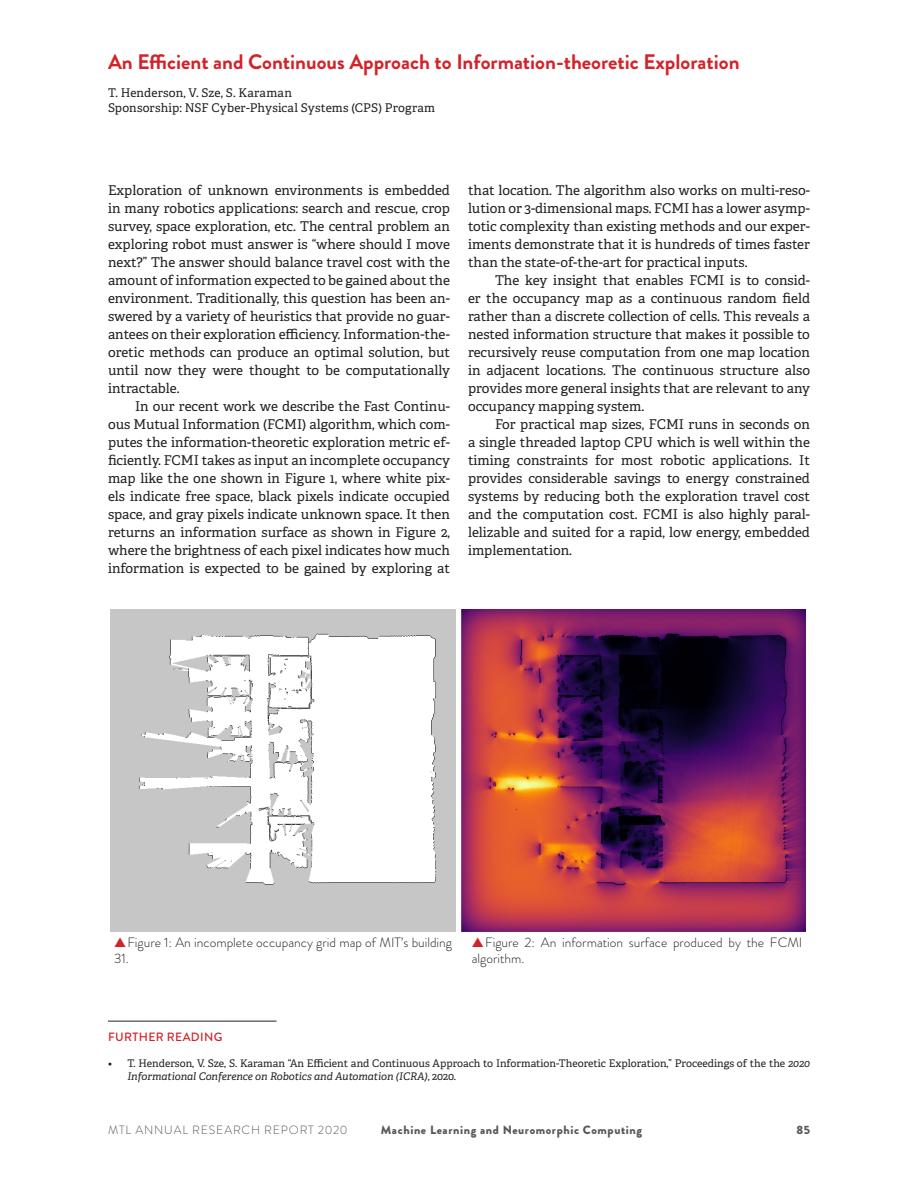
<style>
.page{position:relative;width:918px;height:1188px;background:#fff}
.page>*{position:absolute;margin:0;border:0;box-sizing:border-box;transform-origin:0 0}
.t1{font:700 21px "Brandon Grotesque";color:#d1232a}
.Paragraph_2{font:13.5px/18px "Adelle Basic";color:#231f20;text-align:justify}
.t2{font:300 13.5px/16.5px "Brandon Grotesque";color:#231f20}
.Authors{font:12px/15px "Adelle Basic";letter-spacing:.01em;color:#231f20}
.t3{font:900 12px "Brandon Grotesque";letter-spacing:.05em;color:#57585a}
.t4{font:300 12px "Brandon Grotesque";letter-spacing:.07em;color:#57585a}
.Reference_Head{font:500 12px "Brandon Grotesque";letter-spacing:.03em;color:#d1232a}
.t5{font:10.5px/13.5px "Adelle Basic";color:#231f20}
.s1{color:#d1232a}
.s2{font-style:italic}
</style>
<div class="page">
<hr style="left:108px;top:1021px;width:168px;height:1px;background:#231f20">
<img style="left:111px;top:609px;width:344px;height:322px">
<img style="left:461px;top:609px;width:345px;height:322px">
<p class="t1" style="left:108px;top:47px;width:633px">An Efficient and Continuous Approach to Information-theoretic Exploration</p>
<p class="Authors" style="left:108px;top:85px;width:329px">T. Henderson, V. Sze, S. Karaman<br>Sponsorship: NSF Cyber-Physical Systems (CPS) Program</p>
<p class="Paragraph_2" style="left:108px;top:181px;width:344px">Exploration of unknown environments is embedded in many robotics applications: search and rescue, crop survey, space exploration, etc. The central problem an exploring robot must answer is “where should I move next?” The answer should balance travel cost with the amount of information expected to be gained about the environment. Traditionally, this question has been an&shy;swered by a variety of heuristics that provide no guar&shy;antees on their exploration efficiency. Information-the&shy;oretic methods can produce an optimal solution, but until now they were thought to be computationally intractable.</p>
<p class="Paragraph_2" style="left:108px;top:397px;width:344px;text-indent:27px">In our recent work we describe the Fast Continu&shy;ous Mutual Information (FCMI) algorithm, which com&shy;putes the information-theoretic exploration metric ef&shy;ficiently. FCMI takes as input an incomplete occupancy map like the one shown in Figure 1, where white pix&shy;els indicate free space, black pixels indicate occupied space, and gray pixels indicate unknown space. It then returns an information surface as shown in Figure 2, where the brightness of each pixel indicates how much information is expected to be gained by exploring at</p>
<p class="Paragraph_2" style="left:468px;top:181px;width:344px">that location. The algorithm also works on multi-reso&shy;lution or 3-dimensional maps. FCMI has a lower asymp&shy;totic complexity than existing methods and our exper&shy;iments demonstrate that it is hundreds of times faster than the state-of-the-art for practical inputs.</p>
<p class="Paragraph_2" style="left:468px;top:271px;width:344px;text-indent:27px">The key insight that enables FCMI is to consid&shy;er the occupancy map as a continuous random field rather than a discrete collection of cells. This reveals a nested information structure that makes it possible to recursively reuse computation from one map location in adjacent locations. The continuous structure also provides more general insights that are relevant to any occupancy mapping system.</p>
<p class="Paragraph_2" style="left:468px;top:415px;width:344px;text-indent:27px">For practical map sizes, FCMI runs in seconds on a single threaded laptop CPU which is well within the timing constraints for most robotic applications. It provides considerable savings to energy constrained systems by reducing both the exploration travel cost and the computation cost. FCMI is also highly paral&shy;lelizable and suited for a rapid, low energy, embedded implementation.</p>
<p class="t2" style="left:114px;top:934px;width:340px"><span class="s1">▲</span>Figure 1: An incomplete occupancy grid map of MIT’s building<br>31.</p>
<p class="t2" style="left:472px;top:934px;width:332px"><span class="s1">▲</span>Figure 2: An information surface produced by the FCMI algorithm.</p>
<p class="Reference_Head" style="left:108px;top:1029px;width:116px">FURTHER READING</p>
<p class="t5" style="left:128px;top:1056px;width:684px;text-indent:-20px">• T. Henderson, V. Sze, S. Karaman “An Efficient and Continuous Approach to Information-Theoretic Exploration,” Proceedings of the the <span class="s2">2020<br>Informational Conference on Robotics and Automation (ICRA)</span>, 2020.</p>
<p class="t4" style="left:108px;top:1122px;width:241px">MTL ANNUAL RESEARCH REPORT 2020</p>
<p class="t3" style="left:381px;top:1121px;width:262px">Machine Learning and Neuromorphic Computing</p>
<p class="t3" style="left:796px;top:1121px;width:15px">85</p>
</div>
